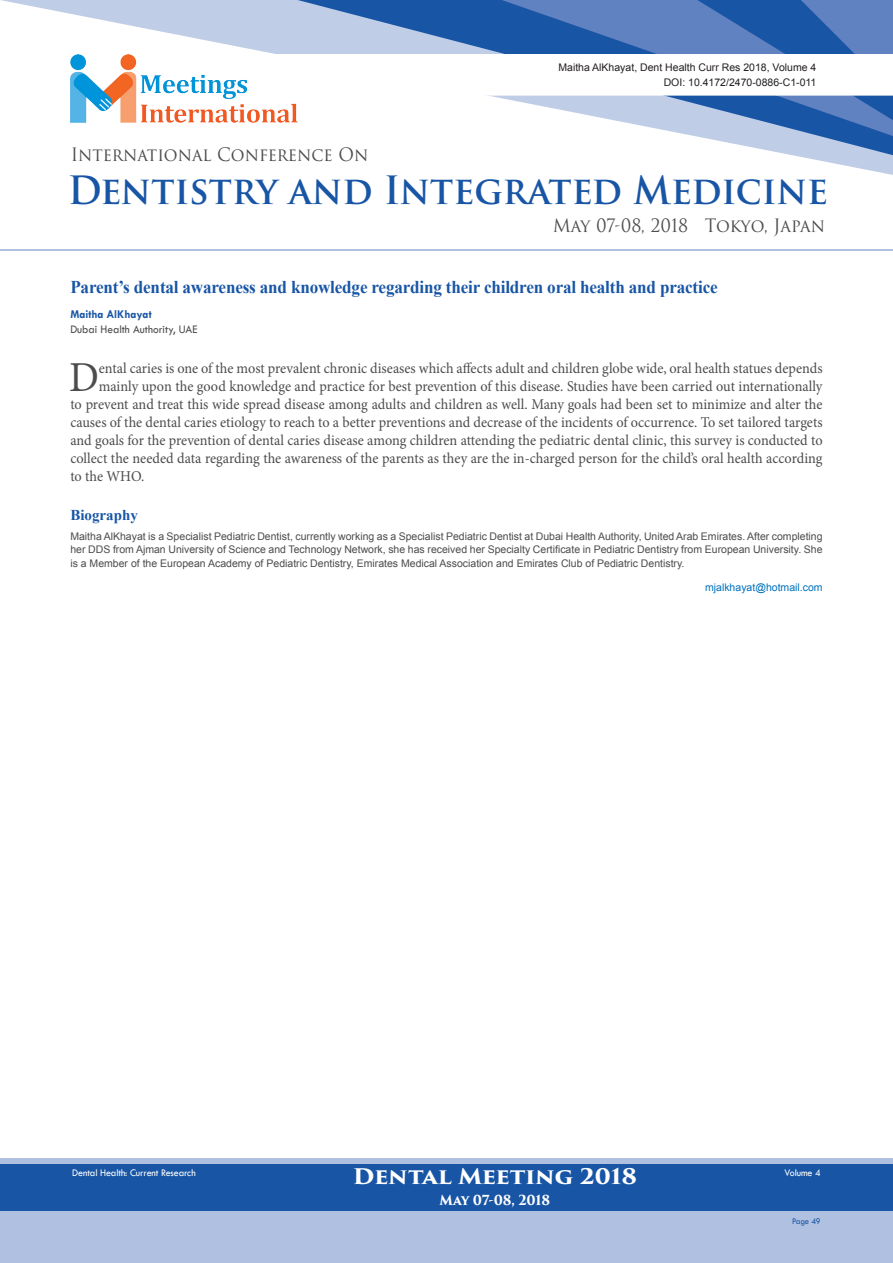
<style>
.page{position:relative;width:893px;height:1263px;background:#fff}
.page>*{position:absolute;margin:0;border:0;box-sizing:border-box;transform-origin:0 0}
.Abstract{font:42.75px "Minion Pro";color:#4b4c4d;scale:.95 1}
.t1{font:700 37.95px "Trajan Pro";color:#1855a5;scale:.96 1}
.t2{font:700 21px "Trajan Pro 3";letter-spacing:-.015em;color:#fff;scale:1.1 1}
.t3{font:700 18px "Times New Roman";letter-spacing:-.01em;color:#1855a5;scale:.95 1}
.t4{font:18px "Trajan Pro 3";color:#4b4c4d;scale:.95 1}
.Abstract-2{font:15px "Minion Pro";color:#4b4c4d;scale:.95 1}
.Bio_Heading{font:700 15px "Times New Roman";color:#1855a5}
.t5{font:700 13.5px "Trajan Pro 3";letter-spacing:-.01em;color:#fff;scale:.95 1}
.Affiliation{font:12px "Tw Cen";color:#4b4c4d;scale:.95 1}
.Name{font:700 12px "Tw Cen";color:#1855a5;scale:.95 1}
.Biography{font:10.5px/13.5px "Arial";color:#4b4c4d;text-align:justify}
.t6{font:10.5px "Arial";color:#231f20}
.t7{font:10.5px "Tw Cen";letter-spacing:-.01em;color:#fff;scale:.95 1}
.Mail_ID{font:10.5px "Arial";color:#0072bc}
.t8{font:9px "Tw Cen";letter-spacing:-.02em;color:#1855a5;scale:.95 1}
</style>
<div class="page">
<div style="left:0;top:1158px;width:893px;height:105px;background:#b0c0e0"></div>
<svg style="left:70px;top:120px;width:823px;height:55px"></svg>
<div style="left:0;top:1164px;width:893px;height:47px;background:#1855a5"></div>
<svg style="left:298px;top:120px;width:595px;height:35px"></svg>
<svg style="left:502px;top:120px;width:391px;height:16px"></svg>
<hr style="left:0;top:250px;width:893px;height:1px;background:#6182c1">
<svg style="left:1px;top:0;width:892px;height:120px"></svg>
<img style="left:71px;top:54px;width:227px;height:68px">
<p class="t6" style="left:558px;top:61px;width:259px">Maitha AlKhayat, Dent Health Curr Res 2018, Volume 4</p>
<p class="t6" style="left:664px;top:75px;width:154px">DOI: 10.4172/2470-0886-C1-011</p>
<p class="t4" style="left:71px;top:142px;width:315px">International Conference On</p>
<h2 class="t1" style="left:68px;top:167px;width:794px">Dentistry and Integrated Medicine</h2>
<p class="t4" style="left:553px;top:213px;width:288px">May 07-08, 2018 Tokyo, Japan</p>
<p class="t3" style="left:70px;top:274px;width:683px">Parent’s dental awareness and knowledge regarding their children oral health and practice</p>
<p class="Name" style="left:70px;top:307px;width:87px">Maitha AlKhayat</p>
<p class="Affiliation" style="left:70px;top:322px;width:135px">Dubai Health Authority, UAE</p>
<p class="Abstract" style="left:69px;top:348px;width:33px">D</p>
<p class="Abstract-2" style="left:99px;top:358px;width:763px">ental caries is one of the most prevalent chronic diseases which affects adult and children globe wide, oral health statues depends</p>
<p class="Abstract-2" style="left:99px;top:376px;width:763px">mainly upon the good knowledge and practice for best prevention of this disease. Studies have been carried out internationally</p>
<p class="Abstract-2" style="left:70px;top:394px;width:793px">to prevent and treat this wide spread disease among adults and children as well. Many goals had been set to minimize and alter the</p>
<p class="Abstract-2" style="left:70px;top:412px;width:793px">causes of the dental caries etiology to reach to a better preventions and decrease of the incidents of occurrence. To set tailored targets</p>
<p class="Abstract-2" style="left:70px;top:430px;width:793px">and goals for the prevention of dental caries disease among children attending the pediatric dental clinic, this survey is conducted to</p>
<p class="Abstract-2" style="left:70px;top:448px;width:793px">collect the needed data regarding the awareness of the parents as they are the in-charged person for the child’s oral health according</p>
<p class="Abstract-2" style="left:70px;top:466px;width:79px">to the WHO.</p>
<p class="Bio_Heading" style="left:70px;top:505px;width:69px">Biography</p>
<p class="Biography" style="left:70px;top:530px;width:754px">Maitha AlKhayat is a Specialist Pediatric Dentist, currently working as a Specialist Pediatric Dentist at Dubai Health Authority, United Arab Emirates. After completing her DDS from Ajman University of Science and Technology Network, she has received her Specialty Certificate in Pediatric Dentistry from European University. She is a Member of the European Academy of Pediatric Dentistry, Emirates Medical Association and Emirates Club of Pediatric Dentistry.</p>
<p class="Mail_ID" style="left:705px;top:580px;width:119px">mjalkhayat@hotmail.com</p>
<h3 class="t2" style="left:353px;top:1161px;width:260px">Dental Meeting 2018</h3>
<p class="t5" style="left:440px;top:1190px;width:118px">May 07-08, 2018</p>
<p class="t7" style="left:72px;top:1166px;width:132px">Dental Health: Current Research</p>
<p class="t7" style="left:784px;top:1166px;width:40px">Volume 4</p>
<p class="t8" style="left:792px;top:1215px;width:32px">Page 49</p>
</div>
